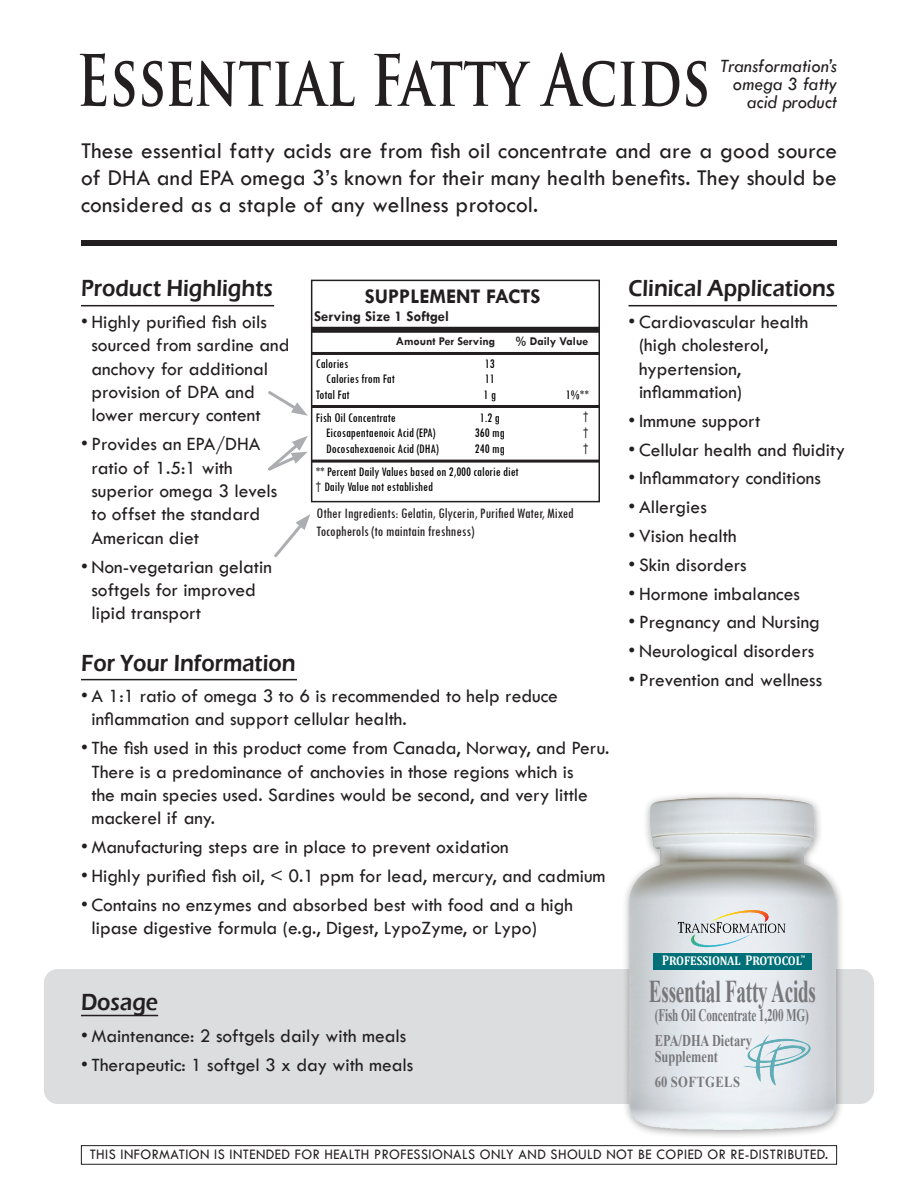
<style>
.page{position:relative;width:918px;height:1188px;background:#fff}
.page>*{position:absolute;margin:0;border:0;box-sizing:border-box;transform-origin:0 0}
.pg_prod_name_2023{font:700 69px "Trajan Pro";color:#231f20;scale:.76 1}
.t1{font:700 31.65px "Times New Roman";letter-spacing:-.01em;color:#77777a;scale:.6 1}
.subhead{font:600 24px "Eras ITC";color:#231f20;scale:.9 1}
.pg_mid_blurb_2023{font:23.4px/27px "Tw Cen";letter-spacing:.01em;color:#231f20;text-align:justify}
.t2{font:700 21px "Tw Cen";color:#231f20}
.t3{font:19.5px/23.4px "Tw Cen";color:#231f20}
.pg_top_blurb_2023{font:italic 19.5px/18px "Tw Cen";color:#231f20;text-align:right;scale:.96 1}
.t4{font:700 17.55px "Times New Roman";letter-spacing:-.01em;color:#77777a;scale:.64 1}
.t5{font:700 16.35px/16.4px "Times New Roman";color:#77777a;scale:.76 1}
.t6{font:700 15.3px "Times New Roman";letter-spacing:.035em;color:#77777a;scale:.83 1}
.t7{font:15px "Tw Cen";letter-spacing:.03em;color:#231f20;scale:.94 1}
.t8{font:condensed 15px/18px "Tw Cen";color:#231f20}
.t9{font:700 15px "Tw Cen";color:#231f20}
.t10{font:condensed 13.5px "Tw Cen";color:#000}
.t11{font:700 12.6px "Cambria";letter-spacing:-.01em;color:#fff;scale:.9 1}
.t12{font:700 12px "Tw Cen";color:#231f20}
.t13{font:12px "Arial Narrow";color:#231f20}
.t14{font:700 8.25px "Cambria";color:#fff;scale:.81 1}
.s1{font-family:"Arial Narrow";font-stretch:normal;font-size:12px;color:#231f20}
.s2{font-size:14.1px}
</style>
<div class="page">
<div style="left:311px;top:280px;width:289px;height:222px;border:2px solid #231f20"></div>
<div style="left:312px;top:327px;width:287px;height:6px;background:#231f20"></div>
<hr style="left:312px;top:352px;width:287px;height:3px;background:#231f20">
<hr style="left:312px;top:460px;width:287px;height:3px;background:#231f20">
<hr style="left:312px;top:405px;width:287px;height:3px;background:#231f20">
<div style="left:44px;top:969px;width:830px;height:135px;background:#dcdddf;border-radius:14px"></div>
<hr style="left:81px;top:305px;width:193px;height:1px;background:#231f20">
<hr style="left:628px;top:305px;width:209px;height:1px;background:#231f20">
<hr style="left:81px;top:679px;width:216px;height:1px;background:#231f20">
<hr style="left:81px;top:1015px;width:77px;height:1px;background:#231f20">
<div style="left:81px;top:240px;width:756px;height:6px;background:#231f20"></div>
<svg style="left:274px;top:514px;width:36px;height:44px"></svg>
<svg style="left:268px;top:391px;width:40px;height:25px"></svg>
<svg style="left:268px;top:436px;width:40px;height:35px"></svg>
<div style="left:622px;top:791px;width:223px;height:349px;background:#231f20;opacity:.48"></div>
<img style="left:629px;top:798px;width:206px;height:332px">
<div style="left:653px;top:953px;width:158px;height:16px;background:#007078"></div>
<svg style="left:678px;top:910px;width:108px;height:39px;background:#d1d5d5"></svg>
<img style="left:739px;top:1034px;width:72px;height:53px">
<div style="left:81px;top:1145px;width:756px;height:20px;border:1px solid #231f20"></div>
<p class="pg_prod_name_2023" style="left:76px;top:38px;width:835px">Essential Fatty Acids</p>
<p class="pg_top_blurb_2023" style="left:720px;top:57px;width:123px">Transformation’s omega 3 fatty</p>
<p class="pg_top_blurb_2023" style="left:747px;top:93px;width:95px">acid product</p>
<p class="pg_mid_blurb_2023" style="left:81px;top:137px;width:758px">These essential fatty acids are from fish oil concentrate and are a good source of DHA and EPA omega 3’s known for their many health benefits. They should be considered as a staple of any wellness protocol.</p>
<p class="subhead" style="left:81px;top:274px;width:215px">Product Highlights</p>
<p class="t3" style="left:92px;top:310px;width:199px;text-indent:-10px">• Highly purified fish oils sourced from sardine and anchovy for additional provision of DPA and lower mercury content</p>
<p class="t3" style="left:92px;top:432px;width:187px;text-indent:-10px">• Provides an EPA/DHA ratio of 1.5:1 with superior omega 3 levels to offset the standard<br>American diet</p>
<p class="t3" style="left:92px;top:555px;width:182px;text-indent:-10px">• Non-vegetarian gelatin softgels for improved lipid transport</p>
<p class="subhead" style="left:81px;top:650px;width:240px">For Your Information</p>
<p class="t2" style="left:365px;top:284px;width:177px">SUPPLEMENT FACTS</p>
<p class="t9" style="left:314px;top:307px;width:136px">Serving Size 1 Softgel</p>
<p class="t12" style="left:396px;top:334px;width:101px">Amount Per Serving</p>
<p class="t12" style="left:515px;top:334px;width:75px">% Daily Value</p>
<p class="t10" style="left:316px;top:355px;width:34px">Calories</p>
<p class="t10" style="left:485px;top:355px;width:11px">13</p>
<p class="t10" style="left:326px;top:371px;width:70px">Calories from Fat</p>
<p class="t10" style="left:485px;top:371px;width:11px">11</p>
<p class="t10" style="left:316px;top:387px;width:35px">Total Fat</p>
<p class="t10" style="left:484px;top:387px;width:14px">1 g</p>
<p class="t10" style="left:566px;top:387px;width:25px">1%**</p>
<p class="t10" style="left:316px;top:409px;width:82px">Fish Oil Concentrate</p>
<p class="t10" style="left:480px;top:409px;width:21px">1.2 g</p>
<p class="t13" style="left:583px;top:407px;width:7px">†</p>
<p class="t10" style="left:326px;top:425px;width:111px">Eicosapentaenoic Acid (EPA)</p>
<p class="t10" style="left:475px;top:425px;width:31px">360 mg</p>
<p class="t13" style="left:583px;top:423px;width:7px">†</p>
<p class="t10" style="left:326px;top:441px;width:114px">Docosahexaenoic Acid (DHA)</p>
<p class="t10" style="left:475px;top:441px;width:31px">240 mg</p>
<p class="t13" style="left:583px;top:439px;width:7px">†</p>
<p class="t10" style="left:316px;top:463px;width:204px">** Percent Daily Values based on 2,000 calorie diet</p>
<p class="t10" style="left:316px;top:479px;width:119px"><span class="s1">†</span> Daily Value not established</p>
<p class="t8" style="left:317px;top:504px;width:259px">Other Ingredients: Gelatin, Glycerin, Purified Water, Mixed<br>Tocopherols (to maintain freshness)</p>
<p class="t3" style="left:92px;top:684px;width:468px;text-indent:-10px">• A 1:1 ratio of omega 3 to 6 is recommended to help reduce inflammation and support cellular health.</p>
<p class="t3" style="left:92px;top:736px;width:520px;text-indent:-10px">• The fish used in this product come from Canada, Norway, and Peru.<br>There is a predominance of anchovies in those regions which is<br>the main species used. Sardines would be second, and very little mackerel if any.</p>
<p class="t3" style="left:81px;top:835px;width:429px">• Manufacturing steps are in place to prevent oxidation</p>
<p class="t3" style="left:81px;top:864px;width:526px">• Highly purified fish oil, &lt; 0.1 ppm for lead, mercury, and cadmium</p>
<p class="t3" style="left:92px;top:893px;width:483px;text-indent:-10px">• Contains no enzymes and absorbed best with food and a high lipase digestive formula (e.g., Digest, LypoZyme, or Lypo)</p>
<p class="subhead" style="left:81px;top:988px;width:87px">Dosage</p>
<p class="t3" style="left:81px;top:1024px;width:327px">• Maintenance: 2 softgels daily with meals</p>
<p class="t3" style="left:81px;top:1053px;width:334px">• Therapeutic: 1 softgel 3 x day with meals</p>
<p class="subhead" style="left:628px;top:274px;width:231px">Clinical Applications</p>
<p class="t3" style="left:639px;top:310px;width:171px;text-indent:-10px">• Cardiovascular health (high cholesterol, hypertension, inflammation)</p>
<p class="t3" style="left:628px;top:409px;width:133px">• Immune support</p>
<p class="t3" style="left:628px;top:438px;width:218px">• Cellular health and fluidity</p>
<p class="t3" style="left:628px;top:466px;width:194px">• Inflammatory conditions</p>
<p class="t3" style="left:628px;top:495px;width:80px">• Allergies</p>
<p class="t3" style="left:628px;top:524px;width:110px">• Vision health</p>
<p class="t3" style="left:628px;top:553px;width:120px">• Skin disorders</p>
<p class="t3" style="left:628px;top:582px;width:173px">• Hormone imbalances</p>
<p class="t3" style="left:628px;top:610px;width:193px">• Pregnancy and Nursing</p>
<p class="t3" style="left:628px;top:639px;width:187px">• Neurological disorders</p>
<p class="t3" style="left:628px;top:668px;width:195px">• Prevention and wellness</p>
<p class="t14" style="left:801px;top:952px;width:7px">™</p>
<p class="t11" style="left:662px;top:952px;width:157px"><span class="s2">P</span>ROFESSIONAL <span class="s2">P</span>ROTOCOL</p>
<p class="t1" style="left:649px;top:968px;width:280px">Essential Fatty Acids</p>
<p class="t5" style="left:655px;top:1032px;width:129px">EPA/DHA Dietary<br>Supplement</p>
<p class="t4" style="left:655px;top:1003px;width:242px">(Fish Oil Concentrate 1,200 MG)</p>
<p class="t6" style="left:655px;top:1071px;width:104px">60 SOFTGELS</p>
<p class="t7" style="left:90px;top:1146px;width:787px">THIS INFORMATION IS INTENDED FOR HEALTH PROFESSIONALS ONLY AND SHOULD NOT BE COPIED OR RE-DISTRIBUTED.</p>
</div>
